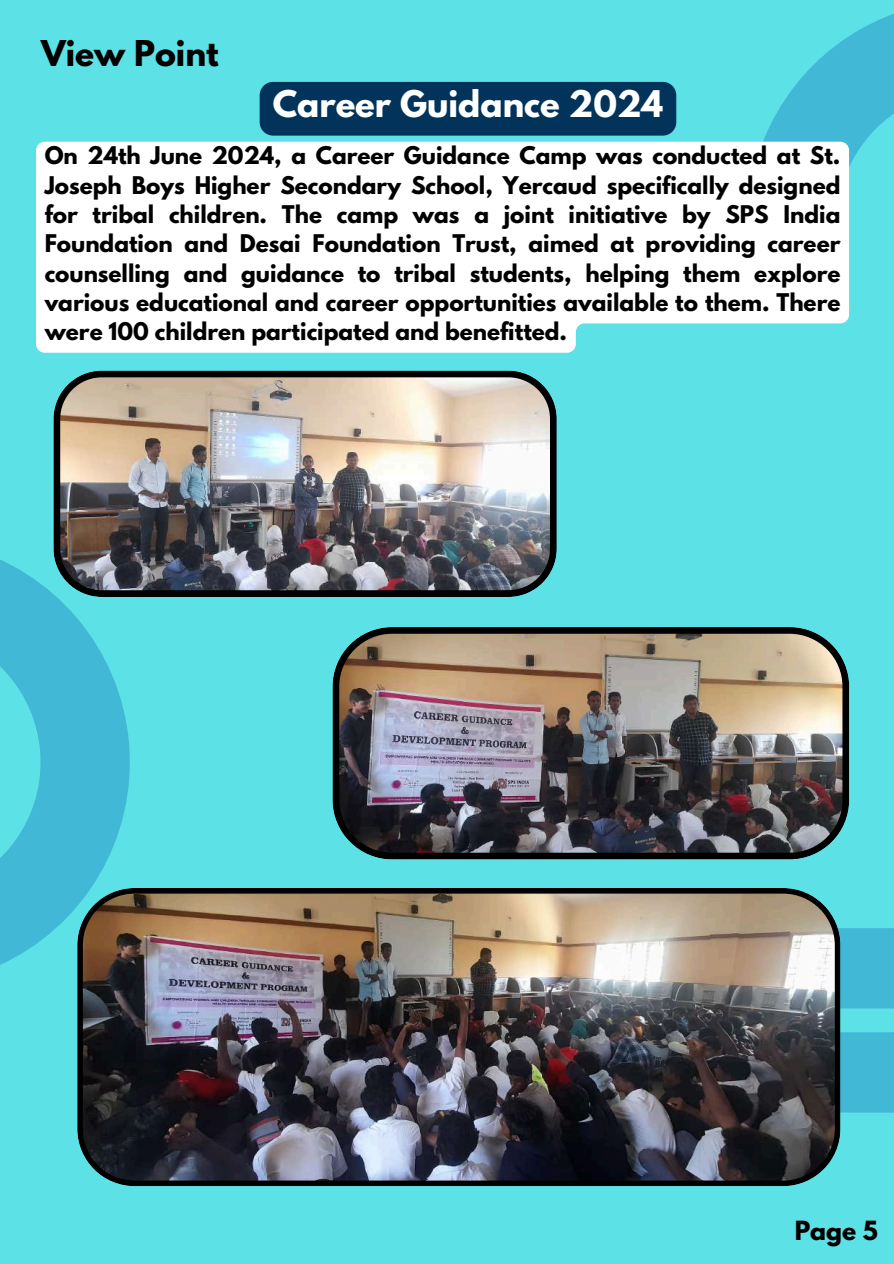
<style>
.page{position:relative;width:894px;height:1264px;background:#fff}
.page>*{position:absolute;margin:0;border:0;box-sizing:border-box;transform-origin:0 0}
.t1{font:700 32.55px "League Spartan";color:#fff}
.t2{font:700 31.5px "League Spartan";color:#000}
.t3{font:700 23.4px "League Spartan";color:#000}
.t4{font:700 21.6px/29.4px "League Spartan";color:#000;text-align:justify}
</style>
<div class="page">
<div style="left:0;top:0;width:893px;height:1263px;background:#5ce1e6"></div>
<svg style="left:0;top:559px;width:130px;height:406px;fill:#41b8d5"></svg>
<svg style="left:747px;top:14px;width:146px;height:209px"></svg>
<div style="left:840px;top:1032px;width:53px;height:80px;background:#41b8d5"></div>
<div style="left:762px;top:928px;width:131px;height:80px;background:#41b8d5"></div>
<img style="left:53px;top:370px;width:503px;height:227px">
<img style="left:332px;top:627px;width:517px;height:232px">
<img style="left:77px;top:888px;width:763px;height:298px">
<div style="left:36px;top:142px;width:812px;height:211px;background:#fff"></div>
<div style="left:259px;top:82px;width:417px;height:54px;background:#02345b"></div>
<h2 class="t2" style="left:41px;top:38px;width:179px">View Point</h2>
<h1 class="t1" style="left:272px;top:88px;width:392px">Career Guidance 2024</h1>
<p class="t4" style="left:45px;top:144px;width:797px">On 24th June 2024, a Career Guidance Camp was conducted at St.<br>Joseph Boys Higher Secondary School, Yercaud specifically designed for tribal children. The camp was a joint initiative by SPS India Foundation and Desai Foundation Trust, aimed at providing career counselling and guidance to tribal students, helping them explore various educational and career opportunities available to them. There were 100 children participated and benefitted.</p>
<p class="t3" style="left:794px;top:1218px;width:85px">Page 5</p>
</div>
